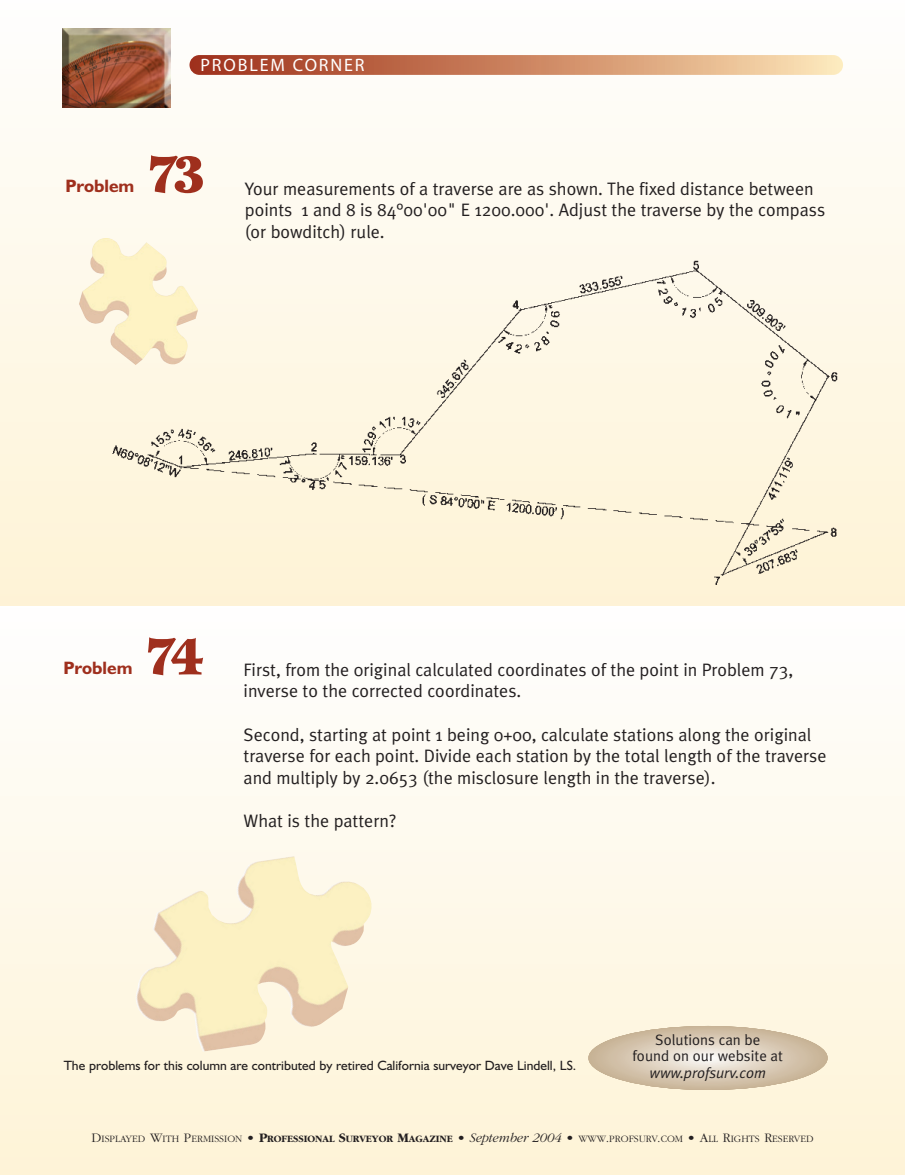
<style>
.page{position:relative;width:905px;height:1175px;background:#fff}
.page>*{position:absolute;margin:0;border:0;box-sizing:border-box;transform-origin:0 0}
.t1{font:900 54px "Esprit";color:#9f2f1d}
.t2{font:18px/21.6px "Meta Plus Normal";color:#231f20}
.t3{font:700 18px "Humanist 521 BT";color:#9f2f1d}
.t4{font:18px "Myriad";letter-spacing:.105em;color:#fff}
.t5{font:15px/16.5px "Meta Plus Normal";color:#231f20;text-align:center}
.t6{font:italic 15px "Meta Plus Normal";color:#231f20}
.t7{font:13.5px "Humanist 521 BT";color:#231f20}
.t8{font:300 10.2px "Garamond";color:#231f20}
.s1{font-size:13.5px}
.s2{font-weight:700;font-size:13.5px}
.s3{font-weight:700}
.s4{font-style:italic;font-size:13.5px}
</style>
<div class="page">
<div style="left:0;top:0;width:904px;height:609px;background:linear-gradient(to bottom,#fefefd,#fef3d5)"></div>
<div style="left:0;top:606px;width:904px;height:568px;background:linear-gradient(to bottom,#fefefe,#fef4d7)"></div>
<svg style="left:588px;top:1026px;width:239px;height:64px;background:#dfd1bc"></svg>
<img style="left:135px;top:856px;width:236px;height:195px">
<img style="left:79px;top:238px;width:119px;height:127px">
<img style="left:62px;top:29px;width:108px;height:79px">
<div style="left:189px;top:55px;width:654px;height:20px;background:linear-gradient(to right,#9d2b15,#fce2b3);border-radius:10px"></div>
<img style="left:98px;top:255px;width:748px;height:338px">
<p class="t4" style="left:200px;top:58px;width:165px">PROBLEM CORNER</p>
<p class="t3" style="left:66px;top:181px;width:70px">Problem</p>
<h1 class="t1" style="left:145px;top:153px;width:63px">73</h1>
<p class="t2" style="left:245px;top:180px;width:582px">Your measurements of a traverse are as shown. The fixed distance between points 1 and 8 is 84°00'00" E 1200.000'. Adjust the traverse by the compass (or bowditch) rule.</p>
<p class="t3" style="left:64px;top:663px;width:70px">Problem</p>
<h1 class="t1" style="left:143px;top:635px;width:63px">74</h1>
<p class="t2" style="left:243px;top:661px;width:551px">First, from the 0riginal calculated coordinates of the point in Problem 73, inverse to the corrected coordinates.</p>
<p class="t2" style="left:243px;top:725px;width:584px">Second, starting at point 1 being 0+00, calculate stations along the original traverse for each point. Divide each station by the total length of the traverse and multiply by 2.0653 (the misclosure length in the traverse).</p>
<p class="t2" style="left:243px;top:812px;width:154px">What is the pattern?</p>
<p class="t7" style="left:64px;top:1061px;width:514px">The problems for this column are contributed by retired California surveyor Dave Lindell, LS.</p>
<p class="t5" style="left:632px;top:1033px;width:152px">Solutions can be<br>found on our website at</p>
<p class="t6" style="left:649px;top:1067px;width:118px">www.profsurv.com</p>
<p class="t8" style="left:91px;top:1134px;width:723px"><span class="s1">D</span>ISPLAYED <span class="s1">W</span>ITH <span class="s1">P</span>ERMISSION <span class="s2">• P</span><span class="s3">ROFESSIONAL</span> <span class="s2">S</span><span class="s3">URVEYOR</span> <span class="s2">M</span><span class="s3">AGAZINE</span> <span class="s2">•</span> <span class="s4">September 2004</span> <span class="s2">•</span> WWW<span class="s1">.</span>PROFSURV<span class="s1">.</span>COM <span class="s2">•</span> <span class="s1">A</span>LL <span class="s1">R</span>IGHTS <span class="s1">R</span>ESERVED</p>
</div>
